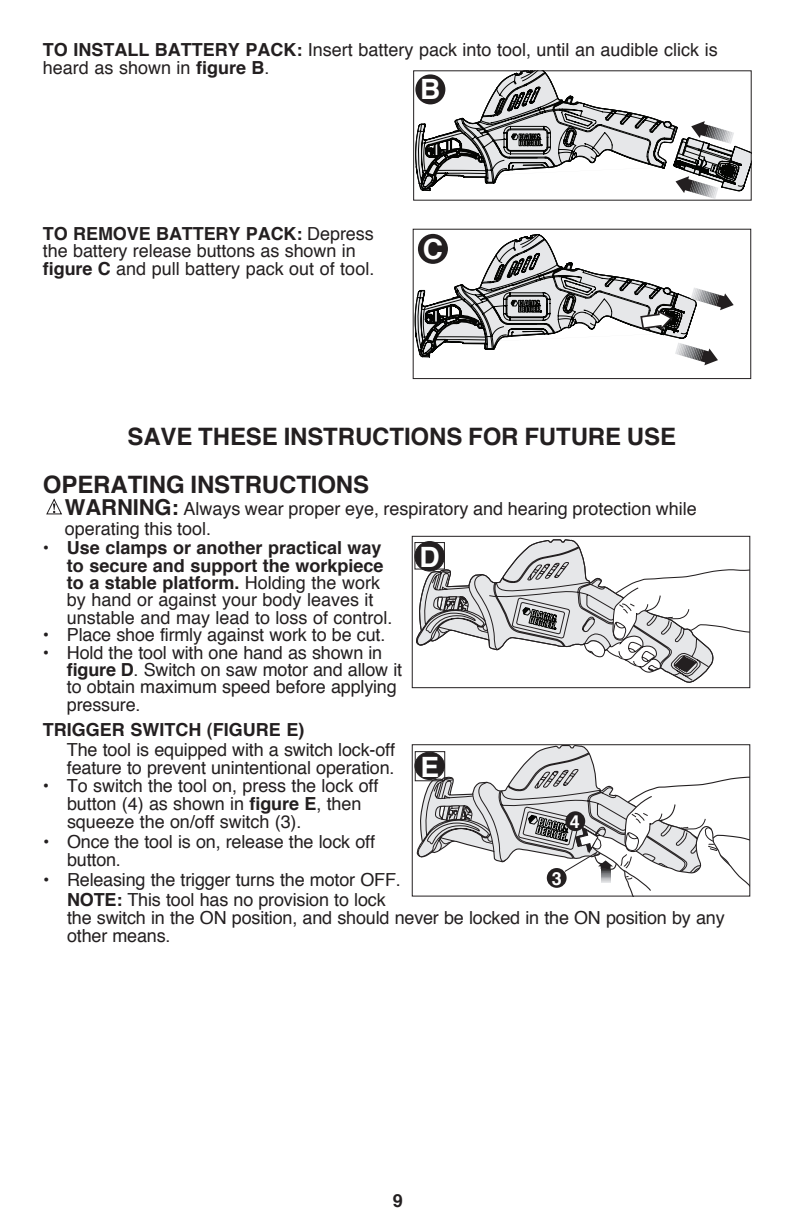
<style>
.page{position:relative;width:792px;height:1224px;background:#fff}
.page>*{position:absolute;margin:0;border:0;box-sizing:border-box;transform-origin:0 0}
.t1{font:700 28px "Helvetica";color:#fff}
.t2{font:700 24px "Helvetica";letter-spacing:-.005em;color:#231f20}
.t3{font:18px/17.4px "Helvetica";letter-spacing:-.01em;color:#231f20}
.t4{font:700 18px "Helvetica";color:#231f20}
.t5{font:700 18px "Helvetica";color:#fff}
.s1{font-weight:700}
.s2{font-weight:700;font-size:22px}
</style>
<div class="page">
<svg style="left:46px;top:498px;width:16px;height:17px"></svg>
<svg style="left:415px;top:73px;width:334px;height:125px"></svg>
<div style="left:415px;top:74px;width:30px;height:30px;background:#231f20;border-radius:50%"></div>
<svg style="left:415px;top:234px;width:319px;height:131px"></svg>
<div style="left:413px;top:229px;width:338px;height:150px;border:1px solid #231f20"></div>
<div style="left:418px;top:234px;width:30px;height:30px;background:#231f20;border-radius:50%"></div>
<svg style="left:715px;top:569px;width:33px;height:64px"></svg>
<svg style="left:418px;top:539px;width:297px;height:144px"></svg>
<svg style="left:416px;top:546px;width:293px;height:135px"></svg>
<svg style="left:437px;top:596px;width:28px;height:19px"></svg>
<svg style="left:522px;top:605px;width:35px;height:25px"></svg>
<div style="left:412px;top:536px;width:338px;height:152px;border:1px solid #231f20"></div>
<div style="left:415px;top:542px;width:29px;height:29px;background:#231f20;border-radius:50%"></div>
<div style="left:415px;top:541px;width:30px;height:30px;border:1px solid #231f20;border-radius:50%"></div>
<div style="left:415px;top:542px;width:30px;height:27px;border:1px solid #231f20"></div>
<svg style="left:417px;top:746px;width:172px;height:112px"></svg>
<svg style="left:434px;top:752px;width:162px;height:111px"></svg>
<svg style="left:417px;top:778px;width:77px;height:79px"></svg>
<div style="left:412px;top:744px;width:338px;height:152px;border:1px solid #231f20"></div>
<div style="left:415px;top:752px;width:29px;height:27px;background:#231f20;border-radius:50%"></div>
<div style="left:415px;top:752px;width:30px;height:28px;border:1px solid #231f20;border-radius:50%"></div>
<div style="left:415px;top:751px;width:30px;height:30px;border:1px solid #231f20"></div>
<svg style="left:528px;top:776px;width:222px;height:120px"></svg>
<div style="left:547px;top:868px;width:20px;height:20px;background:#231f20;border-radius:50%"></div>
<div style="left:565px;top:811px;width:20px;height:20px;background:#231f20;border-radius:50%"></div>
<p class="t4" style="left:43px;top:35px;width:43px">To install</p>
<p class="t4" style="left:155px;top:35px;width:13px">battery</p>
<p class="t4" style="left:245px;top:35px;width:13px">pac</p>
<p class="t3" style="left:283px;top:42px;width:436px"><span class="s1">k:</span> Insert battery pack into tool, until an audible click is</p>
<p class="t3" style="left:43px;top:59px;width:228px">heard as shown in <span class="s1">figure B</span>.</p>
<h1 class="t1" style="left:420px;top:66px;width:22px">B</h1>
<p class="t4" style="left:43px;top:219px;width:44px">To remove</p>
<p class="t4" style="left:156px;top:219px;width:13px">battery</p>
<p class="t4" style="left:246px;top:219px;width:13px">pac</p>
<p class="t3" style="left:43px;top:225px;width:333px;text-indent:241px"><span class="s1">k:</span> Depress the battery release buttons as shown in <span class="s1">figure C</span> and pull battery pack out of tool.</p>
<h1 class="t1" style="left:423px;top:227px;width:22px">C</h1>
<h2 class="t2" style="left:127px;top:417px;width:33px">Save</h2>
<h2 class="t2" style="left:198px;top:417px;width:17px">these</h2>
<h2 class="t2" style="left:284px;top:417px;width:16px">instructions</h2>
<h2 class="t2" style="left:468px;top:417px;width:17px">for</h2>
<h2 class="t2" style="left:524px;top:417px;width:17px">future</h2>
<h2 class="t2" style="left:627px;top:417px;width:17px">use</h2>
<h2 class="t2" style="left:43px;top:465px;width:164px">OPERATING instructions</h2>
<p class="t3" style="left:65px;top:499px;width:634px;line-height:20px"><span class="s2">WARNING:</span> Always wear proper eye, respiratory and hearing protection while operating this tool.</p>
<p class="t3" style="left:67px;top:540px;width:327px;text-indent:-24px">• <span class="s1">Use clamps or another practical way to secure and support the workpiece to a stable platform.</span> Holding the work by hand or against your body leaves it unstable and may lead to loss of control.</p>
<p class="t3" style="left:43px;top:627px;width:344px">• Place shoe firmly against work to be cut.</p>
<p class="t3" style="left:67px;top:644px;width:337px;text-indent:-24px">• Hold the tool with one hand as shown in <span class="s1">figure D</span>. Switch on saw motor and allow it to obtain maximum speed before applying pressure.</p>
<p class="t4" style="left:43px;top:715px;width:13px">trigger</p>
<p class="t4" style="left:130px;top:715px;width:25px">Switch</p>
<p class="t4" style="left:207px;top:715px;width:30px">(Figure</p>
<p class="t4" style="left:286px;top:715px;width:19px">E)</p>
<p class="t3" style="left:67px;top:741px;width:330px;line-height:18px">The tool is equipped with a switch lock-off feature to prevent unintentional operation.</p>
<p class="t3" style="left:67px;top:777px;width:313px;line-height:18px;text-indent:-24px">• To switch the tool on, press the lock off button (4) as shown in <span class="s1">figure E</span>, then squeeze the on/off switch (3).</p>
<p class="t3" style="left:67px;top:833px;width:309px;line-height:18px;text-indent:-24px">• Once the tool is on, release the lock off button.</p>
<p class="t3" style="left:43px;top:870px;width:359px;line-height:20px;text-align:center">• Releasing the trigger turns the motor OFF.<br><span class="s1">NOTE:</span> This tool has no provision to lock</p>
<p class="t3" style="left:67px;top:909px;width:659px;line-height:18px">the switch in the ON position, and should never be locked in the ON position by any other means.</p>
<h1 class="t1" style="left:420px;top:534px;width:22px">D</h1>
<h1 class="t1" style="left:421px;top:745px;width:20px">E</h1>
<p class="t5" style="left:570px;top:807px;width:12px">4</p>
<p class="t5" style="left:552px;top:864px;width:12px">3</p>
<p class="t4" style="left:393px;top:1186px;width:12px">9</p>
</div>
